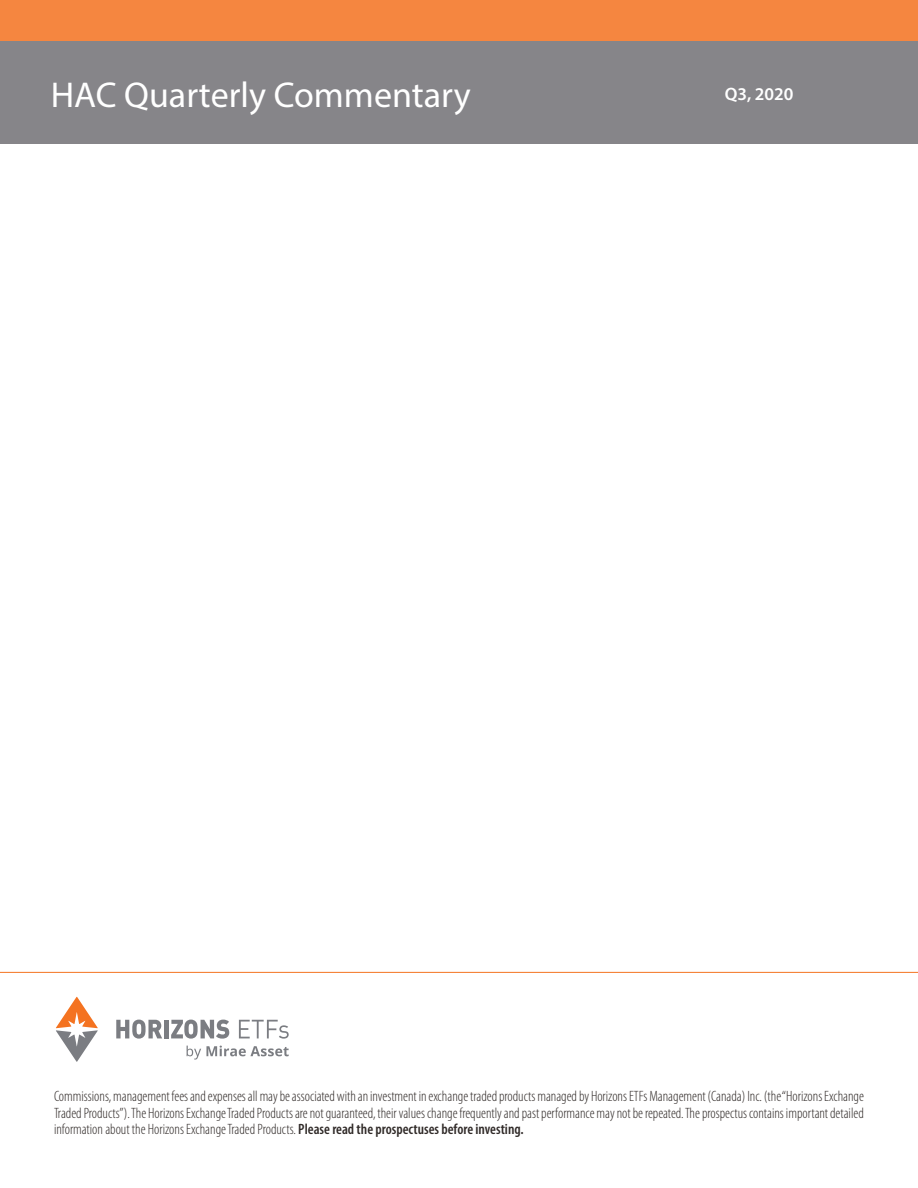
<style>
.page{position:relative;width:918px;height:1188px;background:#fff}
.page>*{position:absolute;margin:0;border:0;box-sizing:border-box;transform-origin:0 0}
.t1{font:36px "Myriad Pro";color:#fff}
.t2{font:600 18px "Myriad Pro";color:#fff}
.small_print_bottom{font:300 condensed 15px/16.5px "Myriad Pro";color:#302a28;text-align:justify}
.s1{font-weight:600}
</style>
<div class="page">
<div style="left:0;top:41px;width:918px;height:103px;background:#868589"></div>
<div style="left:0;top:0;width:918px;height:41px;background:#f58640"></div>
<hr style="left:0;top:972px;width:918px;height:1px;background:#f47321">
<svg style="left:187px;top:1046px;width:102px;height:14px"></svg>
<svg style="left:56px;top:996px;width:42px;height:66px"></svg>
<svg style="left:116px;top:1020px;width:46px;height:19px"></svg>
<div style="left:164px;top:1020px;width:5px;height:18px;background:#7b7d82"></div>
<svg style="left:171px;top:1020px;width:58px;height:19px"></svg>
<svg style="left:239px;top:1020px;width:50px;height:19px"></svg>
<p class="t1" style="left:51px;top:73px;width:422px">HAC Quarterly Commentary</p>
<p class="t2" style="left:725px;top:83px;width:70px">Q3, 2020</p>
<p class="small_print_bottom" style="left:54px;top:1088px;width:812px">Commissions, management fees and expenses all may be associated with an investment in exchange traded products managed by Horizons ETFs Management (Canada) Inc. (the “Horizons Exchange Traded Products”). The Horizons Exchange Traded Products are not guaranteed, their values change frequently and past performance may not be repeated. The prospectus contains important detailed information about the Horizons Exchange Traded Products. <span class="s1">Please read the prospectuses before investing.</span></p>
</div>
